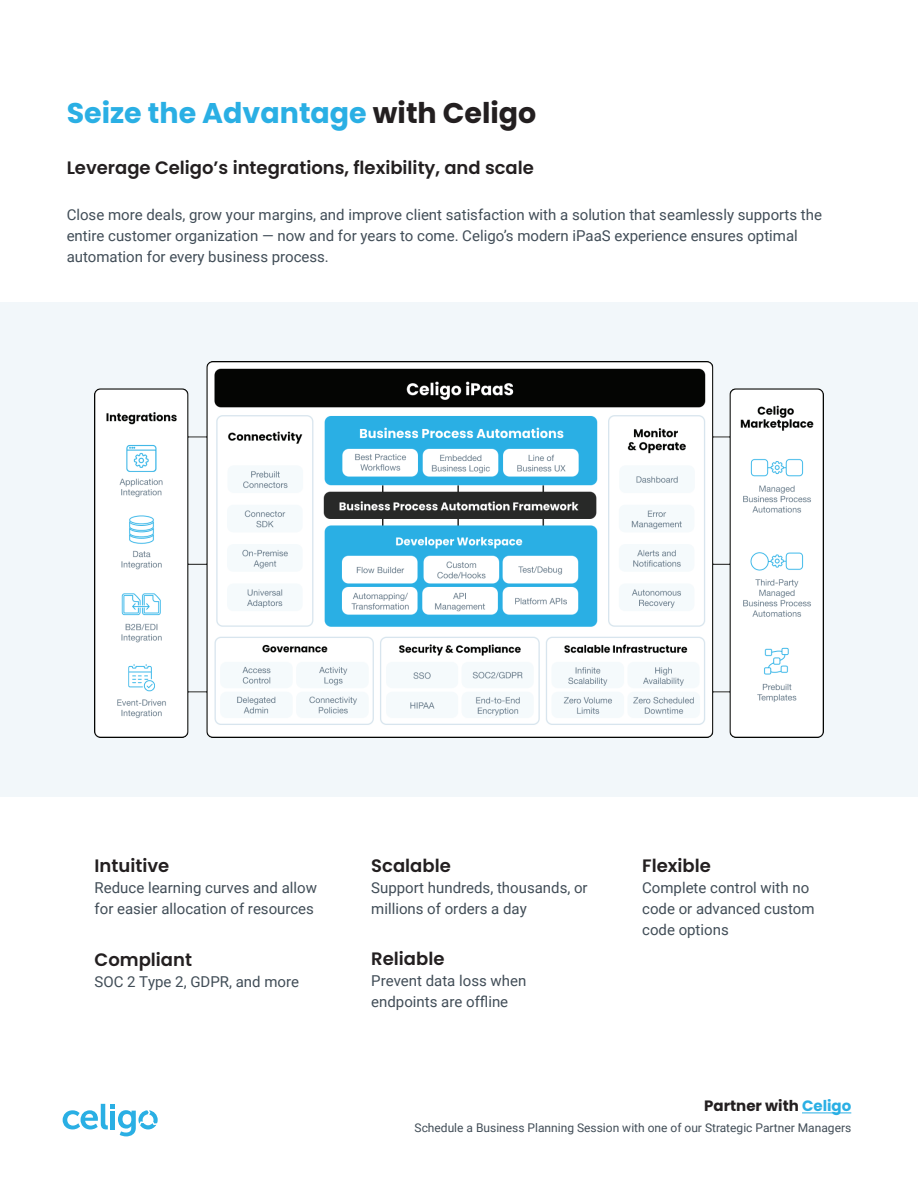
<style>
.page{position:relative;width:918px;height:1188px;background:#fff}
.page>*{position:absolute;margin:0;border:0;box-sizing:border-box;transform-origin:0 0}
.t1{font:700 28.5px "Poppins";color:#2aafe4}
.t2{font:600 18px "Poppins";color:#231f20}
.t3{font:15px/21px "Roboto";color:#414d57}
.t4{font:700 15px "Poppins";color:#231f20}
.t5{font:12px "Roboto";color:#414d57}
.s1{color:#231f20}
.s2{color:#2aafe4}
</style>
<div class="page">
<svg style="left:63px;top:1104px;width:95px;height:32px"></svg>
<div style="left:0;top:302px;width:918px;height:494px;background:#f2f7fa"></div>
<img style="left:95px;top:362px;width:728px;height:375px">
<hr style="left:802px;top:1113px;width:49px;height:1px;background:#2aafe4">
<h1 class="t1" style="left:67px;top:96px;width:471px">Seize the Advantage <span class="s1">with Celigo</span></h1>
<p class="t2" style="left:67px;top:157px;width:469px">Leverage Celigo’s integrations, flexibility, and scale</p>
<p class="t3" style="left:67px;top:204px;width:757px">Close more deals, grow your margins, and improve client satisfaction with a solution that seamlessly supports the entire customer organization — now and for years to come. Celigo’s modern iPaaS experience ensures optimal automation for every business process.</p>
<p class="t2" style="left:95px;top:856px;width:76px">Intuitive</p>
<p class="t3" style="left:95px;top:877px;width:224px">Reduce learning curves and allow for easier allocation of resources</p>
<p class="t2" style="left:95px;top:950px;width:99px">Compliant</p>
<p class="t3" style="left:95px;top:971px;width:206px">SOC 2 Type 2, GDPR, and more</p>
<p class="t2" style="left:371px;top:856px;width:81px">Scalable</p>
<p class="t3" style="left:371px;top:877px;width:218px">Support hundreds, thousands, or millions of orders a day</p>
<p class="t2" style="left:371px;top:948px;width:75px">Reliable</p>
<p class="t3" style="left:371px;top:969px;width:157px">Prevent data loss when endpoints are offline</p>
<p class="t2" style="left:642px;top:856px;width:70px">Flexible</p>
<p class="t3" style="left:642px;top:877px;width:174px">Complete control with no code or advanced custom code options</p>
<p class="t4" style="left:704px;top:1097px;width:149px">Partner with <span class="s2">Celigo</span></p>
<p class="t5" style="left:415px;top:1120px;width:438px">Schedule a Business Planning Session with one of our Strategic Partner Managers</p>
</div>
